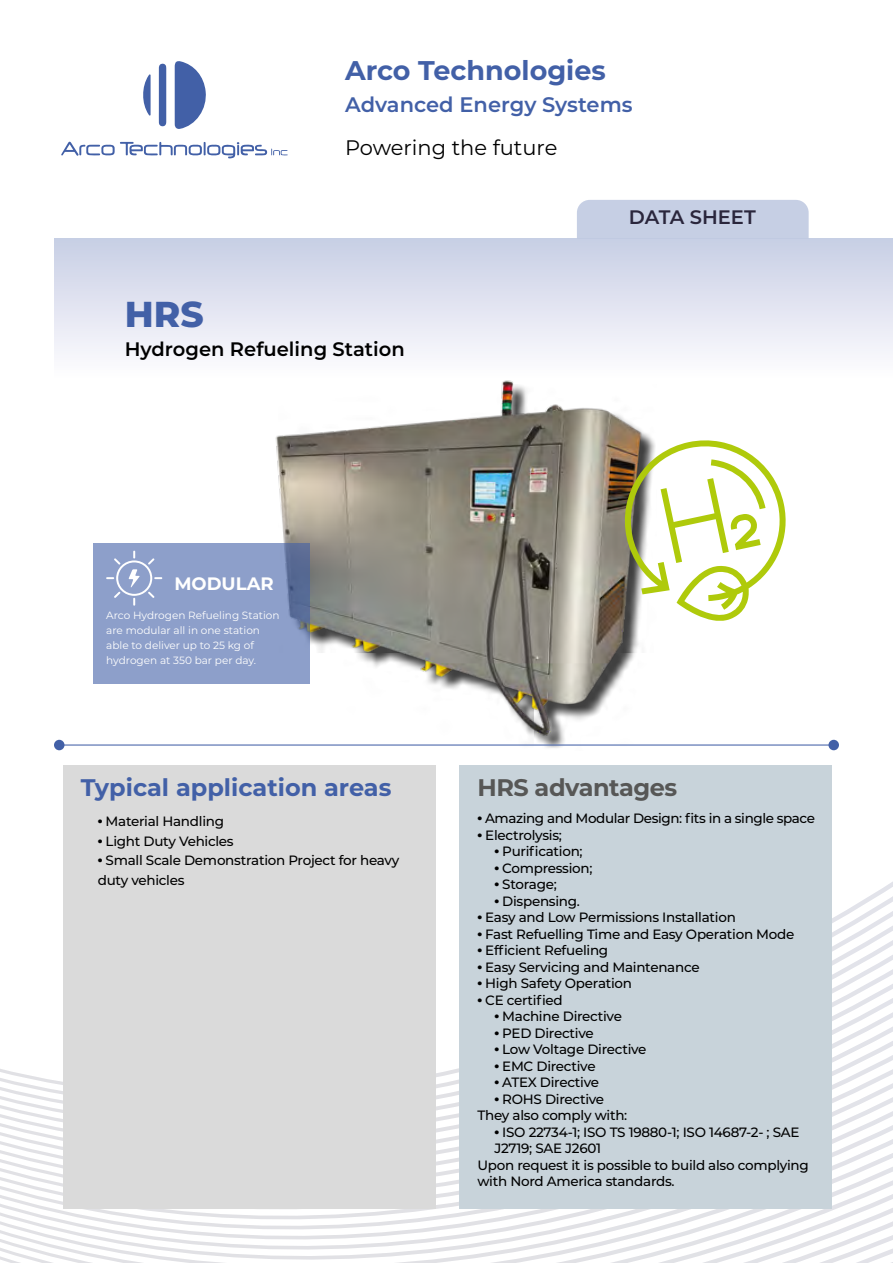
<style>
.page{position:relative;width:893px;height:1263px;background:#fff}
.page>*{position:absolute;margin:0;border:0;box-sizing:border-box;transform-origin:0 0}
.t1{font:800 36px "Montserrat";color:#4260a7}
.t2{font:700 27px "Montserrat";color:#4260a7}
.t3{font:700 24px "Montserrat";color:#4260a7}
.t4{font:700 24px "Montserrat";letter-spacing:-.02em;color:#575756}
.t5{font:600 21px "Montserrat";color:#4260a7}
.t6{font:21px "Montserrat";color:#000}
.t7{font:600 19.5px "Montserrat";color:#000}
.t8{font:600 19.5px "Montserrat";color:#2a263c}
.t9{font:700 18px "Montserrat";color:#fff}
.t10{font:500 13.5px/19.5px "Montserrat";letter-spacing:-.02em;color:#000}
.t11{font:10.5px/15px "Montserrat";color:#fff}
.s1{font-family:"Arial";font-weight:700}
</style>
<div class="page">
<svg style="left:0;top:859px;width:893px;height:404px"></svg>
<div style="left:54px;top:238px;width:839px;height:140px;background:linear-gradient(to bottom,#c7cee4,#fefdff)"></div>
<div style="left:577px;top:200px;width:232px;height:38px;background:#c6cfe4"></div>
<div style="left:278px;top:384px;width:378px;height:367px;background:#000;opacity:.75"></div>
<img style="left:265px;top:375px;width:380px;height:364px">
<svg style="left:175px;top:61px;width:31px;height:68px"></svg>
<svg style="left:159px;top:63px;width:7px;height:63px"></svg>
<svg style="left:143px;top:74px;width:8px;height:42px"></svg>
<svg style="left:61px;top:141px;width:227px;height:17px"></svg>
<hr style="left:59px;top:744px;width:775px;height:1px;background:#4260a7">
<div style="left:828px;top:740px;width:11px;height:10px;background:#4260a7;border-radius:50%"></div>
<div style="left:54px;top:740px;width:10px;height:10px;background:#4260a7;border-radius:50%"></div>
<div style="left:63px;top:765px;width:372px;height:444px;background:#dadada"></div>
<div style="left:459px;top:765px;width:372px;height:444px;background:#c8d3da"></div>
<svg style="left:94px;top:543px;width:216px;height:140px;background:#899bc6"></svg>
<svg style="left:106px;top:551px;width:56px;height:55px;background:#9cabd1"></svg>
<svg style="left:624px;top:439px;width:162px;height:182px"></svg>
<h2 class="t2" style="left:345px;top:51px;width:262px">Arco Technologies</h2>
<h3 class="t5" style="left:345px;top:89px;width:289px">Advanced Energy Systems</h3>
<h3 class="t6" style="left:345px;top:133px;width:214px">Powering the future</h3>
<h1 class="t1" style="left:125px;top:288px;width:80px">HRS</h1>
<h3 class="t7" style="left:125px;top:335px;width:281px">Hydrogen Refueling Station</h3>
<h3 class="t8" style="left:629px;top:204px;width:128px">DATA SHEET</h3>
<h3 class="t9" style="left:174px;top:571px;width:101px">MODULAR</h3>
<p class="t11" style="left:106px;top:607px;width:175px">Arco Hydrogen Refueling Station are modular all in one station able to deliver up to 25 kg of hydrogen at 350 bar per day.</p>
<h3 class="t3" style="left:81px;top:770px;width:312px">Typical application areas</h3>
<p class="t10" style="left:98px;top:811px;width:128px"><span class="s1">•</span> Material Handling</p>
<p class="t10" style="left:98px;top:830px;width:137px"><span class="s1">•</span> Light Duty Vehicles</p>
<p class="t10" style="left:98px;top:850px;width:303px"><span class="s1">•</span> Small Scale Demonstration Project for heavy duty vehicles</p>
<h3 class="t4" style="left:477px;top:770px;width:201px">HRS advantages</h3>
<p class="t10" style="left:477px;top:808px;width:339px"><span class="s1">•</span> Amazing and Modular Design: fits in a single space</p>
<p class="t10" style="left:477px;top:824px;width:86px"><span class="s1">•</span> Electrolysis;</p>
<p class="t10" style="left:494px;top:841px;width:90px"><span class="s1">•</span> Purification;</p>
<p class="t10" style="left:494px;top:857px;width:100px"><span class="s1">•</span> Compression;</p>
<p class="t10" style="left:494px;top:874px;width:64px"><span class="s1">•</span> Storage;</p>
<p class="t10" style="left:494px;top:890px;width:87px"><span class="s1">•</span> Dispensing.</p>
<p class="t10" style="left:477px;top:907px;width:260px"><span class="s1">•</span> Easy and Low Permissions Installation</p>
<p class="t10" style="left:477px;top:923px;width:318px"><span class="s1">•</span> Fast Refuelling Time and Easy Operation Mode</p>
<p class="t10" style="left:477px;top:940px;width:132px"><span class="s1">•</span> Efficient Refueling</p>
<p class="t10" style="left:477px;top:956px;width:224px"><span class="s1">•</span> Easy Servicing and Maintenance</p>
<p class="t10" style="left:477px;top:973px;width:156px"><span class="s1">•</span> High Safety Operation</p>
<p class="t10" style="left:477px;top:989px;width:87px"><span class="s1">•</span> CE certified</p>
<p class="t10" style="left:494px;top:1006px;width:129px"><span class="s1">•</span> Machine Directive</p>
<p class="t10" style="left:494px;top:1022px;width:101px"><span class="s1">•</span> PED Directive</p>
<p class="t10" style="left:494px;top:1039px;width:154px"><span class="s1">•</span> Low Voltage Directive</p>
<p class="t10" style="left:494px;top:1055px;width:103px"><span class="s1">•</span> EMC Directive</p>
<p class="t10" style="left:494px;top:1072px;width:106px"><span class="s1">•</span> ATEX Directive</p>
<p class="t10" style="left:477px;top:1090px;width:151px;line-height:16.5px;text-align:center"><span class="s1">•</span> ROHS Directive<br>They also comply with:</p>
<p class="t10" style="left:494px;top:1121px;width:307px"><span class="s1">•</span> ISO 22734-1; ISO TS 19880-1; ISO 14687-2- ; SAE</p>
<p class="t10" style="left:494px;top:1138px;width:108px">J2719; SAE J2601</p>
<p class="t10" style="left:477px;top:1154px;width:333px">Upon request it is possible to build also complying</p>
<p class="t10" style="left:477px;top:1171px;width:199px">with Nord America standards.</p>
</div>
